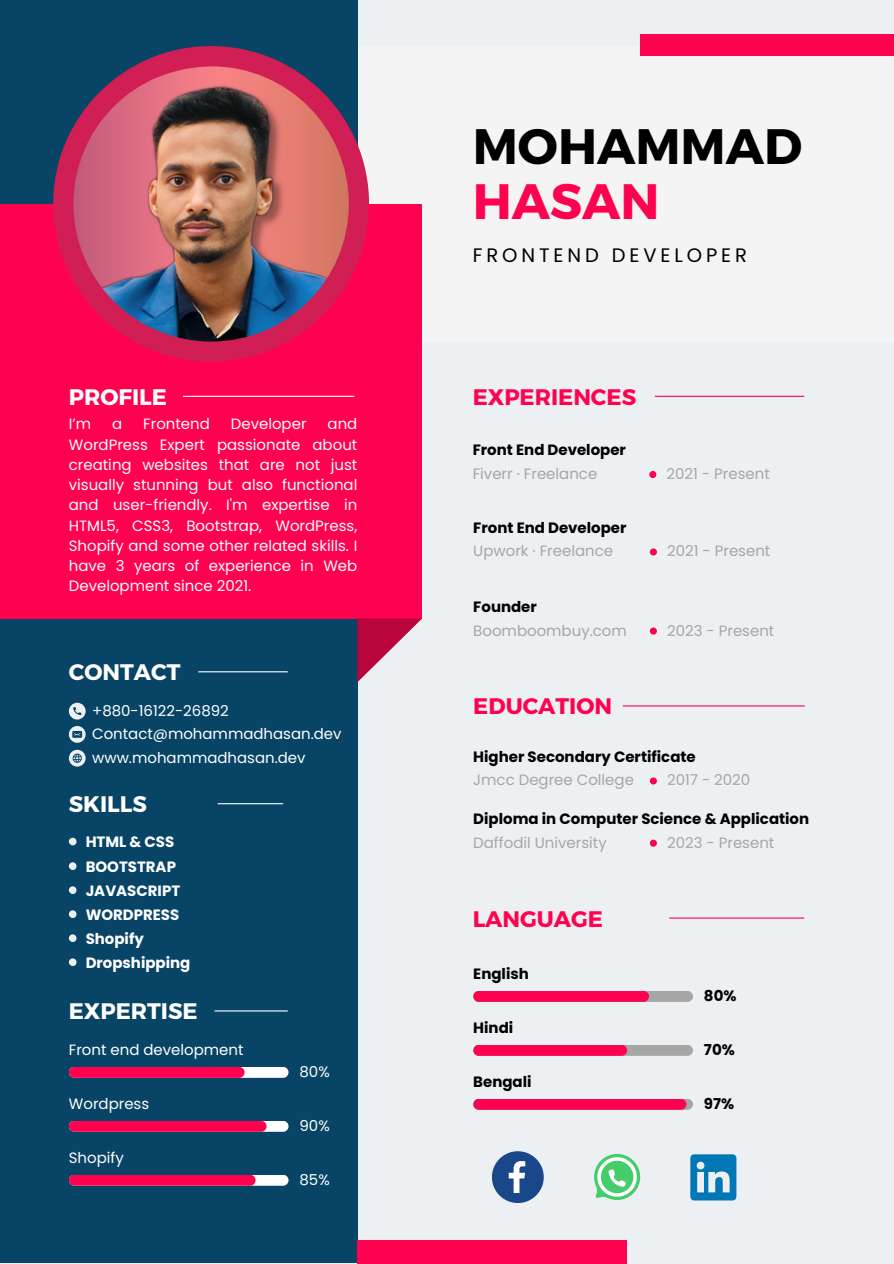
<style>
.page{position:relative;width:894px;height:1264px;background:#fff}
.page>*{position:absolute;margin:0;border:0;box-sizing:border-box;transform-origin:0 0}
.t1{font:700 49.65px "Montserrat";color:#000}
.t2{font:700 49.65px "Montserrat";color:#ff014f}
.t3{font:700 22.5px "Montserrat";color:#fff}
.t4{font:700 22.5px "Montserrat";color:#ff014f}
.t5{font:19.5px "Poppins";letter-spacing:.2em;color:#000}
.t6{font:15px/20.2px "Poppins";color:#fff;text-align:justify}
.t7{font:15px "Poppins";color:#a6a6a6}
.t8{font:700 15px "Poppins";color:#000}
.t9{font:700 15px "Poppins";color:#fff}
</style>
<div class="page">
<div style="left:0;top:0;width:893px;height:1263px;background:#ecf0f3"></div>
<div style="left:247px;top:46px;width:646px;height:295px;background:#f4f4f4"></div>
<div style="left:0;top:0;width:357px;height:1262px;background:#084466"></div>
<div style="left:0;top:204px;width:422px;height:414px;background:#ff014f"></div>
<svg style="left:357px;top:618px;width:65px;height:64px"></svg>
<div style="left:53px;top:46px;width:316px;height:316px;background:#d11e55;border-radius:50%"></div>
<img style="left:73px;top:66px;width:276px;height:275px;border-radius:50%">
<hr style="left:183px;top:396px;width:171px;height:1px;background:#fff">
<hr style="left:214px;top:1010px;width:74px;height:1px;background:#fff">
<div style="left:69px;top:1066px;width:219px;height:11px;background:#fff;border-radius:5px"></div>
<div style="left:69px;top:1066px;width:175px;height:11px;background:#ff014f;border-radius:5px"></div>
<div style="left:69px;top:1120px;width:219px;height:11px;background:#fff;border-radius:5px"></div>
<div style="left:69px;top:1120px;width:197px;height:11px;background:#ff014f;border-radius:5px"></div>
<div style="left:69px;top:1174px;width:219px;height:11px;background:#fff;border-radius:5px"></div>
<div style="left:69px;top:1174px;width:186px;height:11px;background:#ff014f;border-radius:5px"></div>
<div style="left:639px;top:34px;width:254px;height:22px;background:#ff014f"></div>
<div style="left:357px;top:1240px;width:269px;height:23px;background:#ff014f"></div>
<hr style="left:654px;top:396px;width:150px;height:1px;background:#ff014f">
<div style="left:649px;top:471px;width:7px;height:7px;background:#ff014f;border-radius:50%"></div>
<svg style="left:649px;top:548px;width:7px;height:7px"></svg>
<svg style="left:649px;top:627px;width:7px;height:7px"></svg>
<hr style="left:669px;top:917px;width:135px;height:1px;background:#ff014f">
<hr style="left:217px;top:803px;width:66px;height:1px;background:#fff">
<svg style="left:69px;top:837px;width:7px;height:8px"></svg>
<svg style="left:69px;top:862px;width:7px;height:8px"></svg>
<svg style="left:69px;top:886px;width:7px;height:8px"></svg>
<svg style="left:69px;top:910px;width:7px;height:8px"></svg>
<svg style="left:69px;top:934px;width:7px;height:8px"></svg>
<svg style="left:69px;top:958px;width:7px;height:8px"></svg>
<hr style="left:622px;top:705px;width:182px;height:1px;background:#ff014f">
<svg style="left:649px;top:777px;width:7px;height:7px"></svg>
<svg style="left:649px;top:839px;width:7px;height:7px"></svg>
<div style="left:473px;top:990px;width:219px;height:11px;background:#a6a6a6;border-radius:5px"></div>
<div style="left:473px;top:990px;width:176px;height:11px;background:#ff014f;border-radius:5px"></div>
<div style="left:473px;top:1044px;width:219px;height:11px;background:#a6a6a6;border-radius:5px"></div>
<div style="left:473px;top:1044px;width:154px;height:11px;background:#ff014f;border-radius:5px"></div>
<div style="left:473px;top:1098px;width:219px;height:11px;background:#a6a6a6;border-radius:5px"></div>
<div style="left:473px;top:1098px;width:213px;height:11px;background:#ff014f;border-radius:5px"></div>
<svg style="left:492px;top:1151px;width:51px;height:51px"></svg>
<svg style="left:594px;top:1153px;width:46px;height:46px"></svg>
<svg style="left:690px;top:1154px;width:46px;height:46px"></svg>
<hr style="left:198px;top:671px;width:90px;height:1px;background:#fff">
<svg style="left:69px;top:702px;width:17px;height:17px"></svg>
<svg style="left:69px;top:726px;width:17px;height:16px"></svg>
<svg style="left:69px;top:749px;width:17px;height:17px"></svg>
<p class="t3" style="left:69px;top:382px;width:99px">PROFILE</p>
<h2 class="t6" style="left:69px;top:414px;width:290px;text-indent:259px">and WordPress Expert passionate about creating websites that are not just visually stunning but also functional and user-friendly. I'm expertise in HTML5, CSS3, Bootstrap, WordPress, Shopify and some other related skills. I have 3 years of experience in Web Development since 2021.</h2>
<h2 class="t6" style="left:69px;top:414px;width:24px">I’m</h2>
<h2 class="t6" style="left:112px;top:414px;width:12px">a</h2>
<h2 class="t6" style="left:143px;top:414px;width:68px">Frontend</h2>
<h2 class="t6" style="left:231px;top:414px;width:77px">Developer</h2>
<p class="t3" style="left:69px;top:657px;width:113px">CONTACT</p>
<p class="t6" style="left:92px;top:701px;width:138px">+880-16122-26892</p>
<h5 class="t6" style="left:92px;top:724px;width:251px">Contact@mohammadhasan.dev</h5>
<p class="t6" style="left:92px;top:748px;width:215px">www.mohammadhasan.dev</p>
<p class="t3" style="left:69px;top:789px;width:79px">SKILLS</p>
<p class="t9" style="left:86px;top:831px;width:90px">HTML &amp; CSS</p>
<p class="t9" style="left:86px;top:855px;width:92px">BOOTSTRAP</p>
<h4 class="t9" style="left:86px;top:879px;width:96px">JAVASCRIPT</h4>
<h4 class="t9" style="left:86px;top:904px;width:95px">WORDPRESS</h4>
<h4 class="t9" style="left:86px;top:928px;width:60px">Shopify</h4>
<h5 class="t9" style="left:86px;top:952px;width:106px">Dropshipping</h5>
<h1 class="t3" style="left:69px;top:996px;width:130px">EXPERTISE</h1>
<p class="t6" style="left:69px;top:1039px;width:176px">Front end development</p>
<h5 class="t6" style="left:69px;top:1093px;width:82px">Wordpress</h5>
<p class="t6" style="left:69px;top:1147px;width:57px">Shopify</p>
<p class="t6" style="left:299px;top:1061px;width:32px">80%</p>
<p class="t6" style="left:299px;top:1115px;width:32px">90%</p>
<p class="t6" style="left:299px;top:1169px;width:32px">85%</p>
<h3 class="t1" style="left:472px;top:114px;width:331px">MOHAMMAD</h3>
<h2 class="t2" style="left:472px;top:169px;width:188px">HASAN</h2>
<p class="t5" style="left:472px;top:241px;width:276px">FRONTEND DEVELOPER</p>
<p class="t4" style="left:472px;top:382px;width:165px">EXPERIENCES</p>
<p class="t8" style="left:472px;top:439px;width:155px">Front End Developer</p>
<p class="t7" style="left:472px;top:463px;width:126px">Fiverr · Freelance</p>
<p class="t7" style="left:666px;top:463px;width:105px">2021 - Present</p>
<p class="t8" style="left:473px;top:517px;width:155px">Front End Developer</p>
<h2 class="t7" style="left:473px;top:540px;width:141px">Upwork · Freelance</h2>
<p class="t7" style="left:667px;top:540px;width:105px">2021 - Present</p>
<h4 class="t8" style="left:473px;top:596px;width:65px">Founder</h4>
<p class="t7" style="left:473px;top:620px;width:155px">Boomboombuy.com</p>
<p class="t7" style="left:667px;top:620px;width:109px">2023 - Present</p>
<h5 class="t4" style="left:473px;top:691px;width:140px">EDUCATION</h5>
<h2 class="t8" style="left:473px;top:746px;width:224px">Higher Secondary Certificate</h2>
<p class="t7" style="left:473px;top:769px;width:162px">Jmcc Degree College</p>
<p class="t7" style="left:667px;top:769px;width:85px">2017 - 2020</p>
<p class="t8" style="left:473px;top:808px;width:337px">Diploma in Computer Science &amp; Application</p>
<p class="t7" style="left:473px;top:832px;width:135px">Daffodil University</p>
<h1 class="t7" style="left:667px;top:832px;width:109px">2023 - Present</h1>
<h5 class="t4" style="left:472px;top:903px;width:132px">LANGUAGE</h5>
<p class="t8" style="left:473px;top:963px;width:57px">English</p>
<p class="t8" style="left:473px;top:1017px;width:41px">Hindi</p>
<h2 class="t8" style="left:473px;top:1071px;width:60px">Bengali</h2>
<p class="t8" style="left:703px;top:985px;width:34px">80%</p>
<p class="t8" style="left:703px;top:1039px;width:32px">70%</p>
<p class="t8" style="left:703px;top:1093px;width:32px">97%</p>
</div>
